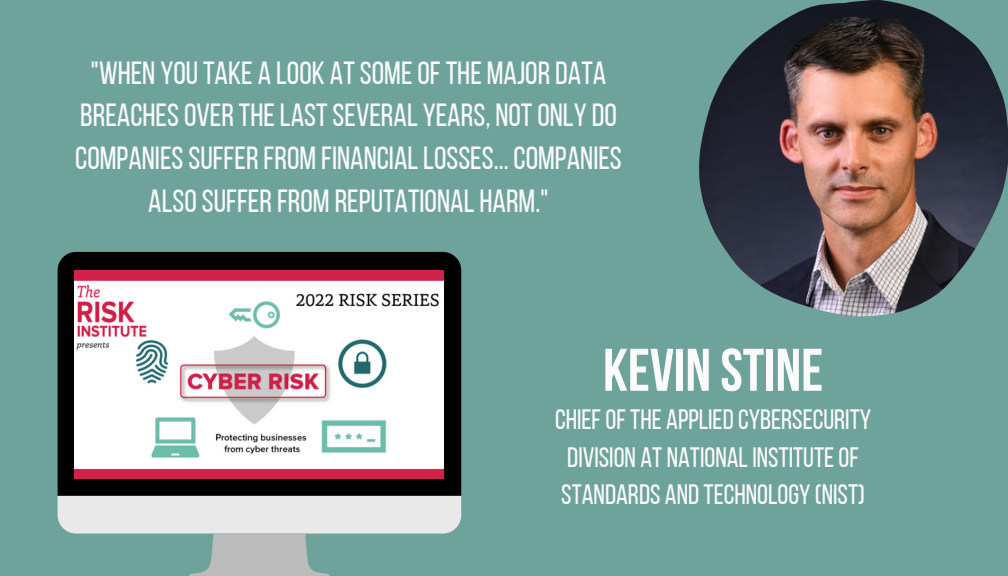
<style>
.page{position:relative;width:1008px;height:576px;background:#6ea39c}
.page>*{position:absolute;margin:0;border:0;box-sizing:border-box;transform-origin:0 0}
.t1{font:700 60px "Bebas Neue";color:#fbfbfb}
.t2{font:32px/42.8px "Bebas Neue";color:#fbfbfb;text-align:center}
.t3{font:28px/37.2px "Bebas Neue";color:#fbfbfb}
</style>
<div class="page">
<img style="left:699px;top:0;width:308px;height:316px">
<div style="left:58px;top:252px;width:403px;height:244px;background:#000"></div>
<svg style="left:58px;top:496px;width:403px;height:80px"></svg>
<img style="left:75px;top:271px;width:369px;height:207px">
<p class="t2" style="left:75px;top:54px;width:548px">"WHEN YOU TAKE A LOOK AT SOME OF THE MAJOR DATA BREACHES OVER THE LAST SEVERAL YEARS, NOT ONLY DO COMPANIES SUFFER FROM FINANCIAL LOSSES...COMPANIES ALSO SUFFER FROM REPUTATIONAL HARM."</p>
<p class="t1" style="left:603px;top:346px;width:222px">KEVIN STINE</p>
<p class="t3" style="left:555px;top:404px;width:318px">CHIEF OF THE APPLIED CYBERSECURITY<br>DIVISION AT NATIONAL INSTITUTE OF<br>STANDARDS AND TECHNOLOGY (NIST)</p>
</div>
